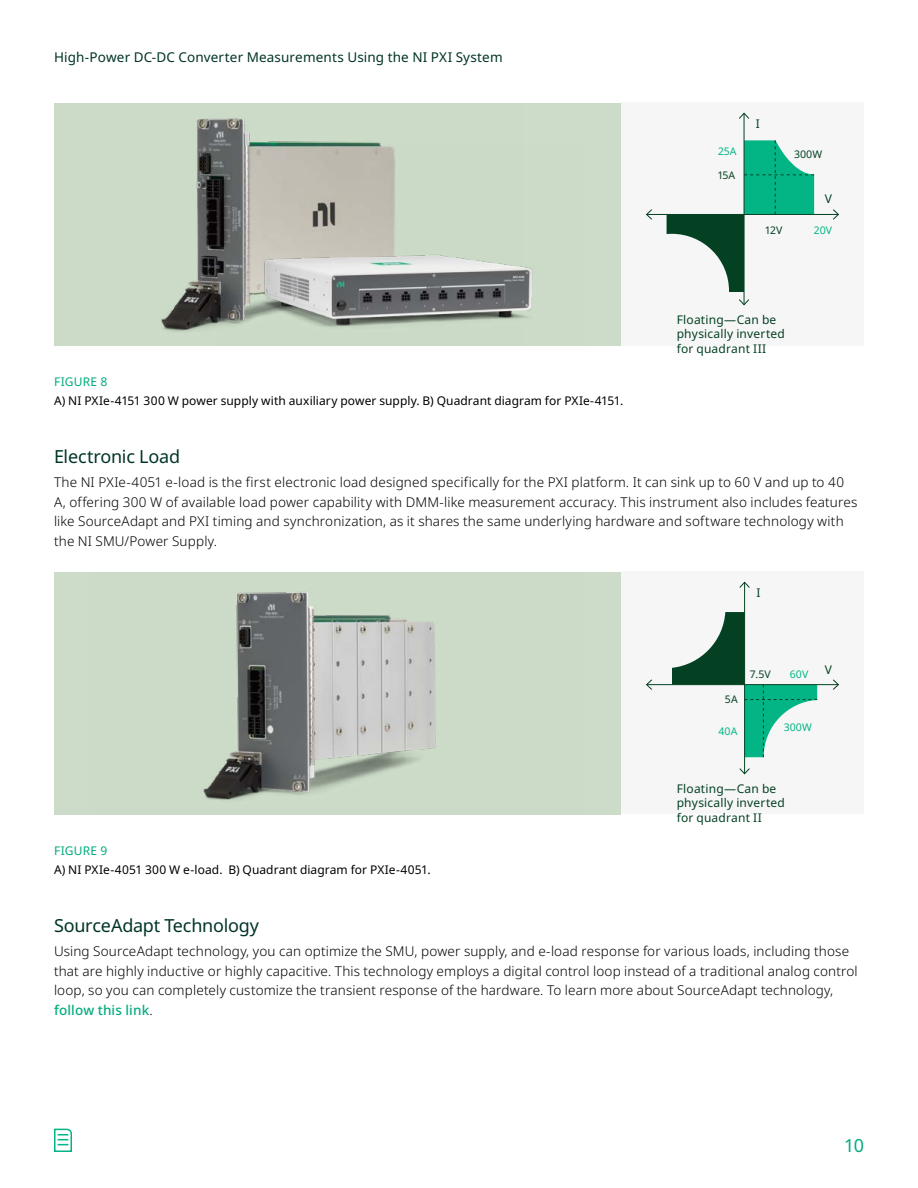
<style>
.page{position:relative;width:918px;height:1188px;background:#fff}
.page>*{position:absolute;margin:0;border:0;box-sizing:border-box;transform-origin:0 0}
.H4__Reg_12_Auto___Dark_Green{font:18px "Noto Sans";letter-spacing:-.015em;color:#003427}
.t1{font:18px "Noto Sans";color:#00ac7e}
.Body__Light_10_14{font:300 13.5px/19.5px "Noto Sans";letter-spacing:.01em;color:#000}
.t2{font:13.5px "Noto Sans";letter-spacing:.01em;color:#003427}
.Caption__Reg_8_10{font:12px "Noto Sans";letter-spacing:.005em;color:#000}
.Body_Copy{font:12px/14.4px "Noto Sans";letter-spacing:.015em;color:#044123}
.FIGURE_Number__8_10__Green{font:12px "Noto Sans";letter-spacing:.015em;color:#00ac7e}
.Small_Captions{font:10.5px "Noto Sans";color:#03b585}
.Small_Captions-2{font:10.5px "Noto Sans";color:#044123}
.s1{font-weight:500;color:#00ac7e}
</style>
<div class="page">
<svg style="left:54px;top:1128px;width:18px;height:24px"></svg>
<div style="left:54px;top:103px;width:567px;height:242px;background:#ccdcc8"></div>
<div style="left:621px;top:102px;width:243px;height:243px;background:#f6f6f6"></div>
<hr style="left:647px;top:214px;width:191px;height:1px;background:#044123">
<svg style="left:646px;top:209px;width:6px;height:11px"></svg>
<svg style="left:833px;top:209px;width:6px;height:11px"></svg>
<hr style="left:744px;top:113px;width:1px;height:192px;background:#044123">
<svg style="left:739px;top:112px;width:11px;height:8px"></svg>
<svg style="left:739px;top:298px;width:11px;height:8px"></svg>
<svg style="left:667px;top:140px;width:147px;height:152px"></svg>
<img style="left:161px;top:118px;width:220px;height:214px">
<img style="left:218px;top:146px;width:317px;height:186px">
<div style="left:54px;top:572px;width:567px;height:242px;background:#ccdcc8"></div>
<img style="left:203px;top:592px;width:233px;height:208px">
<div style="left:621px;top:571px;width:243px;height:243px;background:#f6f6f6"></div>
<svg style="left:672px;top:612px;width:145px;height:145px"></svg>
<hr style="left:744px;top:582px;width:1px;height:192px;background:#044123">
<svg style="left:739px;top:581px;width:11px;height:8px"></svg>
<svg style="left:739px;top:768px;width:11px;height:7px"></svg>
<hr style="left:647px;top:684px;width:191px;height:1px;background:#044123">
<svg style="left:832px;top:679px;width:7px;height:11px"></svg>
<svg style="left:646px;top:679px;width:7px;height:11px"></svg>
<p class="t2" style="left:54px;top:48px;width:450px">High-Power DC-DC Converter Measurements Using the NI PXI System</p>
<p class="FIGURE_Number__8_10__Green" style="left:54px;top:373px;width:55px">FIGURE 8</p>
<p class="Caption__Reg_8_10" style="left:54px;top:393px;width:571px">A) NI PXIe-4151 300 W power supply with auxiliary power supply. B) Quadrant diagram for PXIe-4151.</p>
<p class="Small_Captions" style="left:718px;top:143px;width:20px">25A</p>
<p class="Small_Captions-2" style="left:718px;top:167px;width:19px">15A</p>
<p class="Body_Copy" style="left:756px;top:117px;width:6px">I</p>
<p class="Small_Captions-2" style="left:794px;top:147px;width:30px">300W</p>
<p class="Small_Captions-2" style="left:766px;top:223px;width:18px">12V</p>
<p class="Body_Copy" style="left:825px;top:192px;width:9px">V</p>
<p class="Small_Captions" style="left:814px;top:223px;width:20px">20V</p>
<p class="Body_Copy" style="left:677px;top:313px;width:110px">Floating—Can be physically inverted for quadrant III</p>
<h4 class="H4__Reg_12_Auto___Dark_Green" style="left:54px;top:444px;width:128px">Electronic Load</h4>
<p class="Body__Light_10_14" style="left:54px;top:473px;width:805px">The NI PXIe-4051 e-load is the first electronic load designed specifically for the PXI platform. It can sink up to 60 V and up to 40<br>A, offering 300 W of available load power capability with DMM-like measurement accuracy. This instrument also includes features like SourceAdapt and PXI timing and synchronization, as it shares the same underlying hardware and software technology with the NI SMU/Power Supply.</p>
<p class="FIGURE_Number__8_10__Green" style="left:54px;top:842px;width:55px">FIGURE 9</p>
<p class="Caption__Reg_8_10" style="left:54px;top:862px;width:378px">A) NI PXIe-4051 300 W e-load. B) Quadrant diagram for PXIe-4051.</p>
<p class="Body_Copy" style="left:756px;top:586px;width:6px">I</p>
<p class="Small_Captions-2" style="left:725px;top:692px;width:14px">5A</p>
<p class="Small_Captions-2" style="left:750px;top:667px;width:22px">7.5V</p>
<p class="Small_Captions" style="left:790px;top:667px;width:20px">60V</p>
<p class="Small_Captions" style="left:719px;top:724px;width:20px">40A</p>
<p class="Small_Captions" style="left:784px;top:720px;width:30px">300W</p>
<p class="Body_Copy" style="left:825px;top:663px;width:9px">V</p>
<p class="Body_Copy" style="left:677px;top:782px;width:110px">Floating—Can be physically inverted for quadrant II</p>
<h4 class="H4__Reg_12_Auto___Dark_Green" style="left:54px;top:913px;width:207px">SourceAdapt Technology</h4>
<p class="Body__Light_10_14" style="left:54px;top:942px;width:805px">Using SourceAdapt technology, you can optimize the SMU, power supply, and e-load response for various loads, including those that are highly inductive or highly capacitive. This technology employs a digital control loop instead of a traditional analog control loop, so you can completely customize the transient response of the hardware. To learn more about SourceAdapt technology, <span class="s1">follow this link</span>.</p>
<h1 class="t1" style="left:844px;top:1133px;width:21px">10</h1>
</div>
